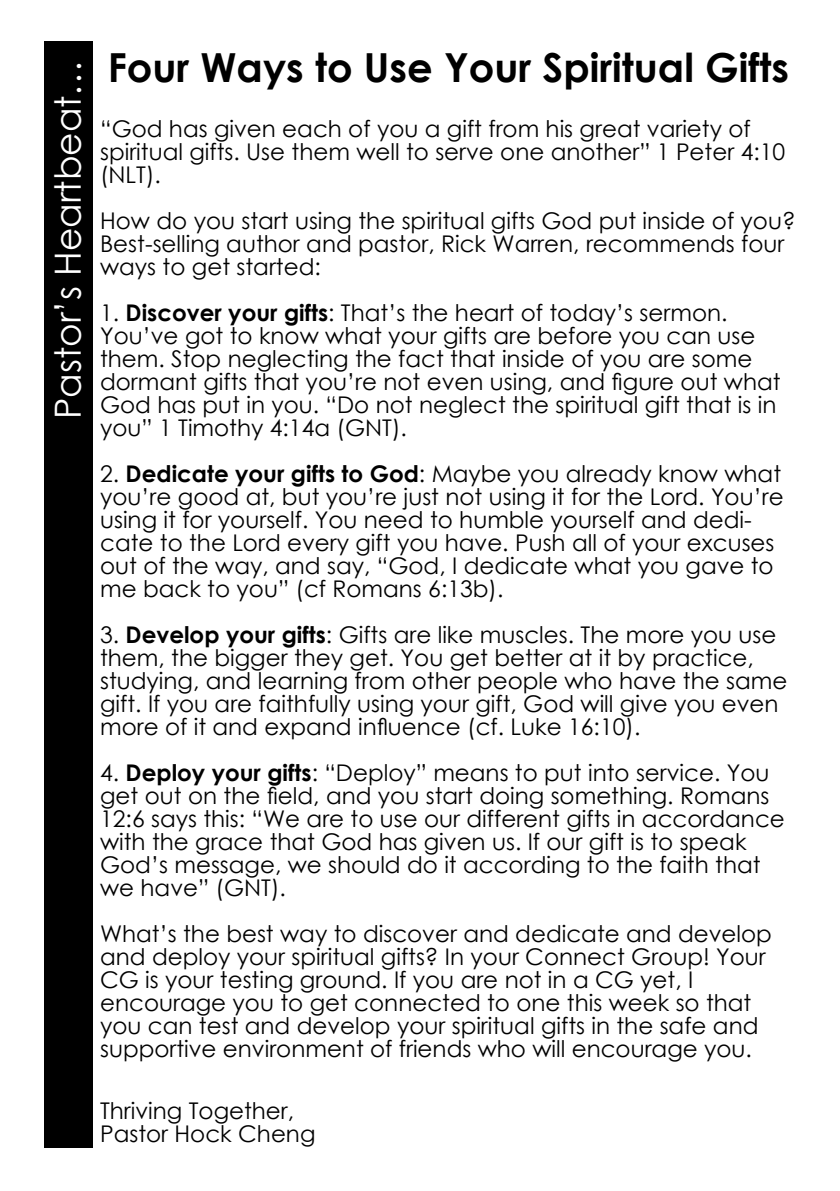
<style>
.page{position:relative;width:840px;height:1191px;background:#fff}
.page>*{position:absolute;margin:0;border:0;box-sizing:border-box;transform-origin:0 0}
.t1{font:700 40px "Century Gothic";color:#000}
.t2{font:36px "Century Gothic";color:#fff}
.t3{font:23px/23px "Century Gothic";color:#000}
.s1{font-weight:700}
</style>
<div class="page">
<div style="left:44px;top:42px;width:48px;height:1105px;background:#000"></div>
<h2 class="t2" style="left:43px;top:419px;width:361px;rotate:-90deg">Pastor’s Heartbeat…</h2>
<h1 class="t1" style="left:108px;top:37px;width:682px">Four Ways to Use Your Spiritual Gifts</h1>
<p class="t3" style="left:100px;top:117px;width:686px">“God has given each of you a gift from his great variety of spiritual gifts. Use them well to serve one another” 1 Peter 4:10 (NLT).</p>
<p class="t3" style="left:100px;top:209px;width:696px">How do you start using the spiritual gifts God put inside of you?<br>Best-selling author and pastor, Rick Warren, recommends four ways to get started:</p>
<p class="t3" style="left:100px;top:301px;width:681px">1. <span class="s1">Discover your gifts</span>: That’s the heart of today’s sermon.<br>You’ve got to know what your gifts are before you can use them. Stop neglecting the fact that inside of you are some dormant gifts that you’re not even using, and figure out what God has put in you. “Do not neglect the spiritual gift that is in you” 1 Timothy 4:14a (GNT).</p>
<p class="t3" style="left:100px;top:462px;width:684px">2. <span class="s1">Dedicate your gifts to God</span>: Maybe you already know what you’re good at, but you’re just not using it for the Lord. You’re using it for yourself. You need to humble yourself and dedi&shy;cate to the Lord every gift you have. Push all of your excuses out of the way, and say, “God, I dedicate what you gave to me back to you” (cf Romans 6:13b).</p>
<p class="t3" style="left:100px;top:623px;width:688px">3. <span class="s1">Develop your gifts</span>: Gifts are like muscles. The more you use them, the bigger they get. You get better at it by practice, studying, and learning from other people who have the same gift. If you are faithfully using your gift, God will give you even more of it and expand influence (cf. Luke 16:10).</p>
<p class="t3" style="left:100px;top:761px;width:686px">4. <span class="s1">Deploy your gifts</span>: “Deploy” means to put into service. You get out on the field, and you start doing something. Romans 12:6 says this: “We are to use our different gifts in accordance with the grace that God has given us. If our gift is to speak God’s message, we should do it according to the faith that we have” (GNT).</p>
<p class="t3" style="left:100px;top:922px;width:673px">What’s the best way to discover and dedicate and develop and deploy your spiritual gifts? In your Connect Group! Your CG is your testing ground. If you are not in a CG yet, I encourage you to get connected to one this week so that you can test and develop your spiritual gifts in the safe and supportive environment of friends who will encourage you.</p>
<p class="t3" style="left:100px;top:1099px;width:217px">Thriving Together,<br>Pastor Hock Cheng</p>
</div>
